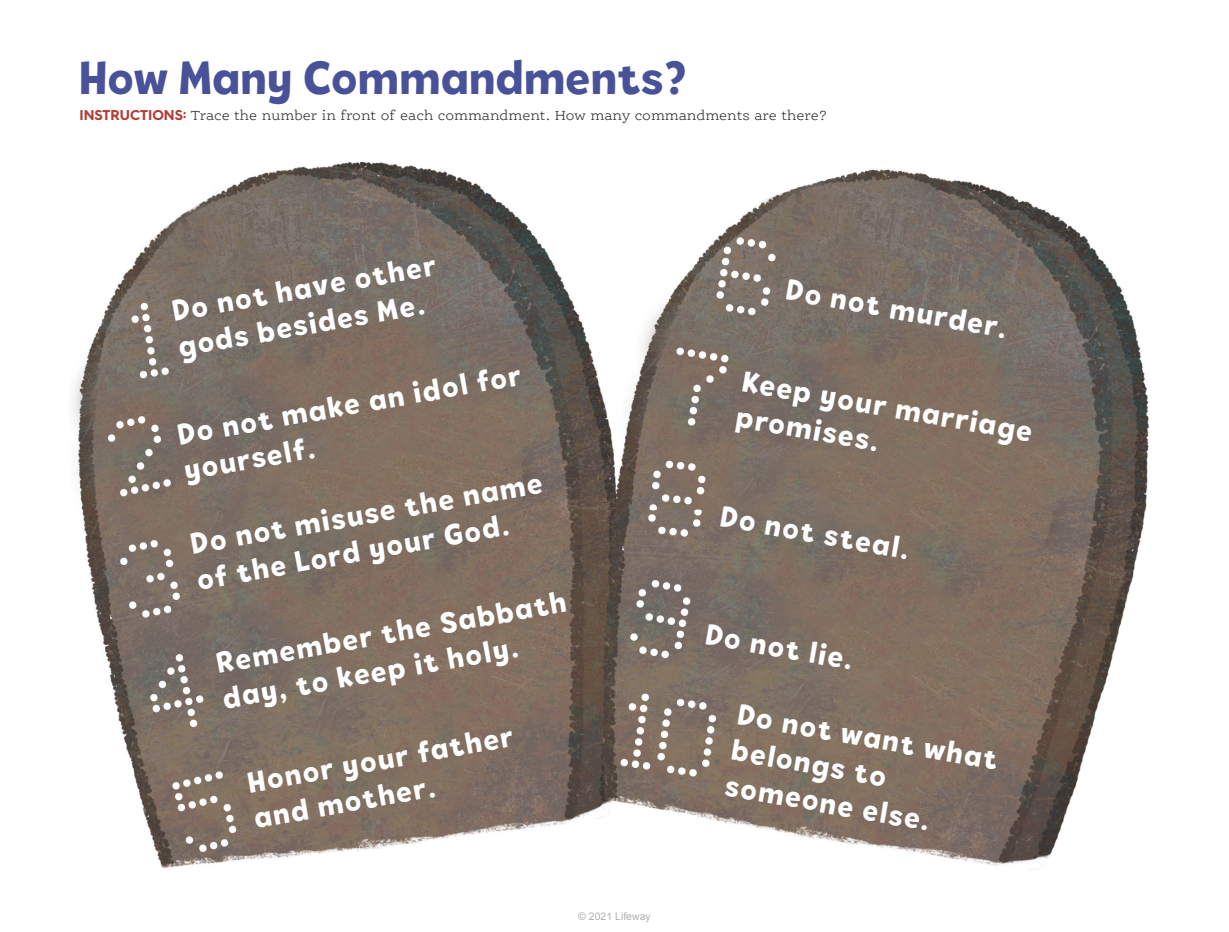
<style>
.page{position:relative;width:1229px;height:932px;background:#fff}
.page>*{position:absolute;margin:0;border:0;box-sizing:border-box;transform-origin:0 0}
.t1{font:800 48px "Tobi Pro";letter-spacing:.01em;color:#495299}
.t2{font:800 30px/36px "Tobi Pro";color:#fff}
.t3{font:300 14.25px "Ernestine Pro";color:#312f30}
.t4{font:10.5px "Arial";color:#b2b2b2}
.s1{font-family:"Hurme Geometric Sans 4";font-weight:700;color:#b23e36}
</style>
<div class="page">
<img style="left:73px;top:161px;width:1076px;height:709px">
<h1 class="t1" style="left:80px;top:46px;width:609px">How Many Commandments?</h1>
<p class="t3" style="left:80px;top:107px;width:749px"><span class="s1">INSTRUCTIONS:</span> Trace the number in front of each commandment. How many commandments are there?</p>
<p class="t2" style="left:169px;top:292px;width:268px;rotate:-10deg">Do not have other gods besides Me.</p>
<p class="t2" style="left:789px;top:271px;width:225px;rotate:10deg">Do not murder.</p>
<p class="t2" style="left:175px;top:416px;width:349px;rotate:-10deg">Do not make an idol for yourself.</p>
<p class="t2" style="left:746px;top:362px;width:295px;rotate:10deg">Keep your marriage promises.</p>
<p class="t2" style="left:188px;top:525px;width:358px;rotate:-10deg">Do not misuse the name of the Lord your God.</p>
<p class="t2" style="left:724px;top:497px;width:193px;rotate:10deg">Do not steal.</p>
<p class="t2" style="left:214px;top:644px;width:356px;rotate:-10deg">Remember the Sabbath day, to keep it holy.</p>
<p class="t2" style="left:709px;top:615px;width:151px;rotate:10deg">Do not lie.</p>
<p class="t2" style="left:741px;top:695px;width:265px;rotate:10deg">Do not want what belongs to someone else.</p>
<p class="t2" style="left:245px;top:764px;width:270px;rotate:-10deg">Honor your father and mother.</p>
<p class="t4" style="left:578px;top:909px;width:74px">© 2021 Lifeway</p>
</div>
